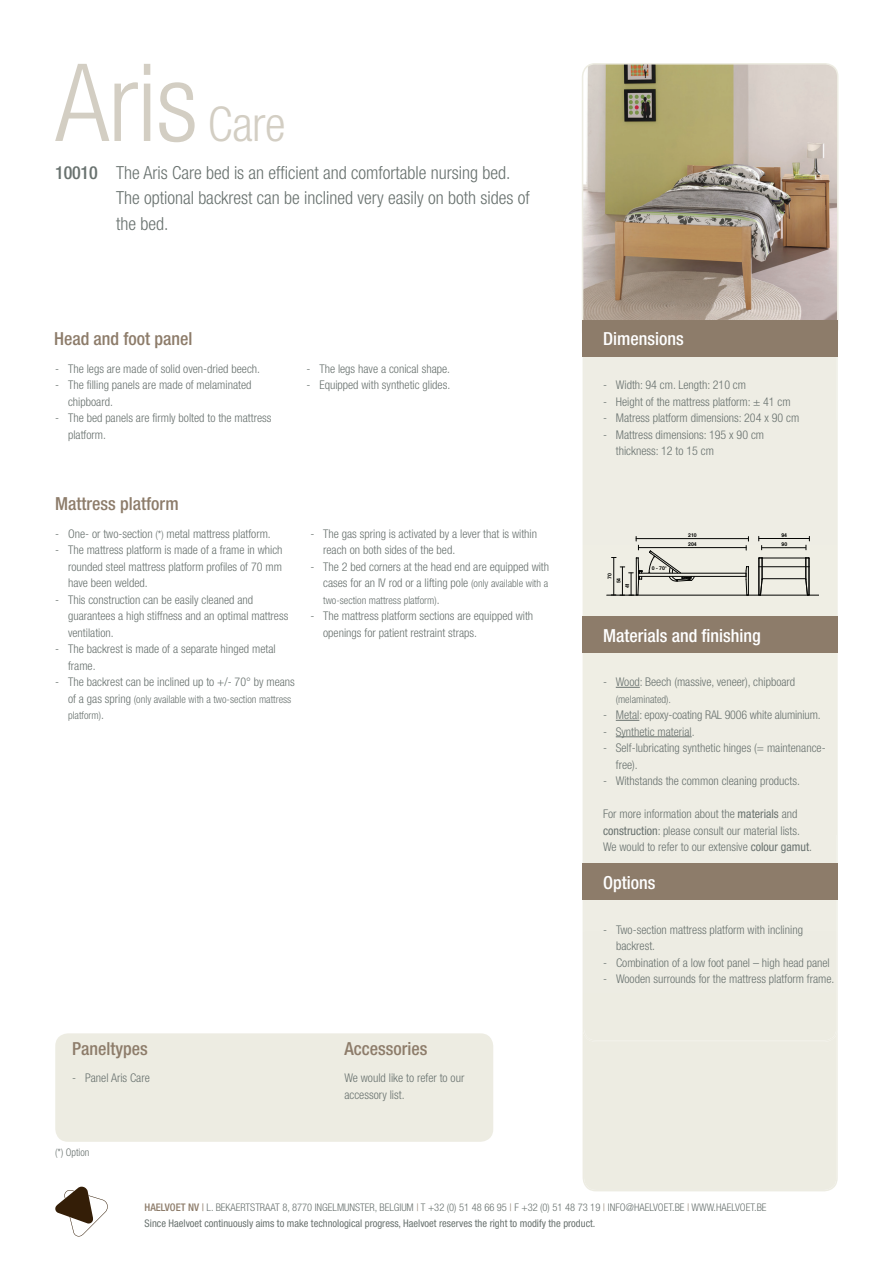
<style>
.page{position:relative;width:893px;height:1263px;background:#fff}
.page>*{position:absolute;margin:0;border:0;box-sizing:border-box;transform-origin:0 0}
.t1{font:300 condensed 108px "Helvetica Neue LT Std";color:#d3cec3}
.t2{font:300 condensed 48px "Helvetica Neue LT Std";color:#d3cec3}
.t3{font:300 condensed 18px/25.5px "Helvetica Neue LT Std";color:#69726f}
.t4{font:500 condensed 18px "Helvetica Neue LT Std";color:#8d7c6a}
.t5{font:500 condensed 18px "Helvetica Neue LT Std";color:#fff}
.t6{font:500 condensed 18px "Helvetica Neue LT Std";letter-spacing:-.01em;color:#69726f}
.t7{font:300 condensed 12px/16.5px "Helvetica Neue LT Std";color:#69726f}
.t8{font:300 condensed 10.5px/16.5px "Helvetica Neue LT Std";color:#69726f}
.t9{font:condensed 10.5px "Helvetica Neue LT Std";color:#69726f}
.t10{font:700 5.1px/9px "Helvetica";color:#040503}
.s1{font-size:10.5px}
.s2{font-size:12px}
.s3{font-weight:400}
.s4{font-weight:500;color:#8d7c6a}
.s5{font-weight:400;color:#8d7c6a}
.s6{color:#8d7c6a}
</style>
<div class="page">
<div style="left:583px;top:1035px;width:255px;height:156px;background:#edece2"></div>
<div style="left:55px;top:1033px;width:438px;height:109px;background:#edece2;border-radius:13px"></div>
<div style="left:585px;top:357px;width:251px;height:634px;background:#eeede4"></div>
<div style="left:584px;top:991px;width:252px;height:51px;background:#edece2"></div>
<img style="left:584px;top:227px;width:1px;height:764px">
<img style="left:583px;top:357px;width:1px;height:678px">
<div style="left:583px;top:863px;width:255px;height:36px;background:#8d7c6a"></div>
<div style="left:583px;top:617px;width:255px;height:36px;background:#8d7c6a"></div>
<svg style="left:55px;top:1187px;width:53px;height:49px"></svg>
<hr style="left:638px;top:547px;width:108px;height:1px;background:#040503">
<hr style="left:636px;top:538px;width:112px;height:1px;background:#040503">
<hr style="left:759px;top:538px;width:50px;height:1px;background:#040503">
<hr style="left:762px;top:547px;width:44px;height:1px;background:#040503">
<svg style="left:746px;top:537px;width:3px;height:13px"></svg>
<svg style="left:636px;top:536px;width:3px;height:14px"></svg>
<svg style="left:758px;top:536px;width:4px;height:14px"></svg>
<svg style="left:806px;top:536px;width:4px;height:14px"></svg>
<svg style="left:611px;top:557px;width:32px;height:38px"></svg>
<hr style="left:639px;top:573px;width:107px;height:1px;background:#040503">
<hr style="left:639px;top:576px;width:107px;height:1px;background:#040503">
<hr style="left:762px;top:558px;width:44px;height:1px;background:#040503">
<hr style="left:762px;top:578px;width:44px;height:1px;background:#040503">
<svg style="left:759px;top:558px;width:4px;height:37px"></svg>
<svg style="left:805px;top:558px;width:5px;height:37px"></svg>
<svg style="left:649px;top:551px;width:45px;height:31px"></svg>
<svg style="left:746px;top:566px;width:3px;height:29px"></svg>
<hr style="left:759px;top:566px;width:50px;height:1px;background:#040503">
<hr style="left:607px;top:595px;width:211px;height:1px;background:#040503">
<svg style="left:582px;top:63px;width:257px;height:277px;background:#b2a48c"></svg>
<div style="left:582px;top:321px;width:255px;height:36px;background:#8d7c6a"></div>
<svg style="left:616px;top:687px;width:24px;height:1px"></svg>
<svg style="left:616px;top:720px;width:23px;height:1px"></svg>
<hr style="left:616px;top:736px;width:76px;height:1px;background:#69726f">
<h1 class="t1" style="left:55px;top:41px;width:144px">Aris</h1>
<h2 class="t2" style="left:208px;top:96px;width:79px">Care</h2>
<h3 class="t3" style="left:116px;top:159px;width:415px">The Aris Care bed is an efficient and comfortable nursing bed.<br>The optional backrest can be inclined very easily on both sides of the bed.</h3>
<h3 class="t6" style="left:55px;top:162px;width:44px">10010</h3>
<h3 class="t4" style="left:54px;top:327px;width:140px">Head and foot panel</h3>
<h3 class="t5" style="left:603px;top:327px;width:82px">Dimensions</h3>
<p class="t7" style="left:603px;top:376px;width:145px">- Width: 94 cm. Length: 210 cm</p>
<p class="t7" style="left:603px;top:393px;width:189px">- Height of the mattress platform: ± 41 cm</p>
<p class="t7" style="left:603px;top:409px;width:198px">- Matress platform dimensions: 204 x 90 cm</p>
<p class="t7" style="left:616px;top:426px;width:150px;text-indent:-13px">- Mattress dimensions: 195 x 90 cm thickness: 12 to 15 cm</p>
<p class="t7" style="left:55px;top:360px;width:206px">- The legs are made of solid oven-dried beech.</p>
<p class="t7" style="left:68px;top:376px;width:185px;text-indent:-13px">- The filling panels are made of melaminated chipboard.</p>
<p class="t7" style="left:68px;top:409px;width:205px;text-indent:-13px">- The bed panels are firmly bolted to the mattress platform.</p>
<p class="t7" style="left:307px;top:360px;width:145px">- The legs have a conical shape.</p>
<p class="t7" style="left:307px;top:376px;width:145px">- Equipped with synthetic glides.</p>
<h3 class="t4" style="left:55px;top:493px;width:125px">Mattress platform</h3>
<p class="t7" style="left:55px;top:525px;width:217px">- One- or two-section <span class="s1">(*)</span> metal mattress platform.</p>
<p class="t7" style="left:68px;top:541px;width:216px;text-align:justify;text-indent:-13px">- The mattress platform is made of a frame in which rounded steel mattress platform profiles of 70 mm have been welded.</p>
<p class="t7" style="left:68px;top:591px;width:222px;text-indent:-13px">- This construction can be easily cleaned and guarantees a high stiffness and an optimal mattress ventilation.</p>
<p class="t7" style="left:68px;top:640px;width:209px;text-indent:-13px">- The backrest is made of a separate hinged metal frame.</p>
<p class="t7" style="left:55px;top:673px;width:241px">- The backrest can be inclined up to +/- 70° by means</p>
<p class="t8" style="left:68px;top:690px;width:225px"><span class="s2">of a gas spring</span> (only available with a two-section mattress platform)<span class="s2">.</span></p>
<p class="t7" style="left:323px;top:525px;width:215px;text-indent:-13px">- The gas spring is activated by a lever that is within reach on both sides of the bed.</p>
<p class="t7" style="left:310px;top:558px;width:240px;text-align:right">- The 2 bed corners at the head end are equipped with cases for an IV rod or a lifting pole <span class="s1">(only available with a</span></p>
<p class="t8" style="left:323px;top:591px;width:118px">two-section mattress platform)<span class="s2">.</span></p>
<p class="t7" style="left:323px;top:607px;width:212px;text-indent:-13px">- The mattress platform sections are equipped with openings for patient restraint straps.</p>
<h3 class="t4" style="left:72px;top:1037px;width:77px">Paneltypes</h3>
<p class="t7" style="left:72px;top:1069px;width:79px">- Panel Aris Care</p>
<p class="t8" style="left:55px;top:1143px;width:36px">(*) Option</p>
<h3 class="t4" style="left:344px;top:1037px;width:84px">Accessories</h3>
<p class="t7" style="left:344px;top:1069px;width:121px">We would like to refer to our accessory list.</p>
<p class="t10" style="left:606px;top:579px;width:7px;rotate:-90deg">70</p>
<p class="t10" style="left:615px;top:583px;width:7px;rotate:-90deg">54</p>
<p class="t10" style="left:623px;top:588px;width:7px;rotate:-90deg">41</p>
<p class="t10" style="left:652px;top:564px;width:17px">0 - 70°</p>
<p class="t10" style="left:688px;top:531px;width:10px">210</p>
<p class="t10" style="left:688px;top:540px;width:10px">204</p>
<p class="t10" style="left:781px;top:531px;width:7px">94<br>90</p>
<h3 class="t5" style="left:603px;top:625px;width:159px">Materials and finishing</h3>
<p class="t7" style="left:603px;top:673px;width:194px">- Wood: Beech (massive, veneer), chipboard</p>
<p class="t8" style="left:616px;top:690px;width:57px">(melaminated).</p>
<p class="t7" style="left:603px;top:706px;width:219px">- Metal: epoxy-coating RAL 9006 white aluminium.</p>
<p class="t7" style="left:603px;top:723px;width:93px">- Synthetic material.</p>
<p class="t7" style="left:616px;top:739px;width:211px;text-indent:-13px">- Self-lubricating synthetic hinges (= maintenance&shy;free).</p>
<p class="t7" style="left:603px;top:772px;width:198px">- Withstands the common cleaning products.</p>
<p class="t7" style="left:603px;top:805px;width:210px">For more information about the <span class="s3">materials</span> and <span class="s3">construction</span>: please consult our material lists.<br>We would to refer to our extensive <span class="s3">colour gamut</span>.</p>
<h3 class="t5" style="left:603px;top:872px;width:54px">Options</h3>
<p class="t7" style="left:616px;top:921px;width:188px;text-indent:-13px">- Two-section mattress platform with inclining backrest.</p>
<p class="t7" style="left:603px;top:954px;width:228px">- Combination of a low foot panel – high head panel</p>
<p class="t7" style="left:603px;top:970px;width:233px">- Wooden surrounds for the mattress platform frame.</p>
<p class="t8" style="left:145px;top:1199px;width:623px"><span class="s4">HAELVOET NV</span> <span class="s5">|</span> L. BEKAERTSTRAAT 8, 8770 INGELMUNSTER, BELGIUM <span class="s6">|</span> T +32 (0) 51 48 66 95 <span class="s6">|</span> F +32 (0) 51 48 73 19 <span class="s6">|</span> INFO@HAELVOET.BE <span class="s6">|</span> WWW.HAELVOET.BE</p>
<p class="t9" style="left:145px;top:1217px;width:452px">Since Haelvoet continuously aims to make technological progress, Haelvoet reserves the right to modify the product.</p>
</div>
